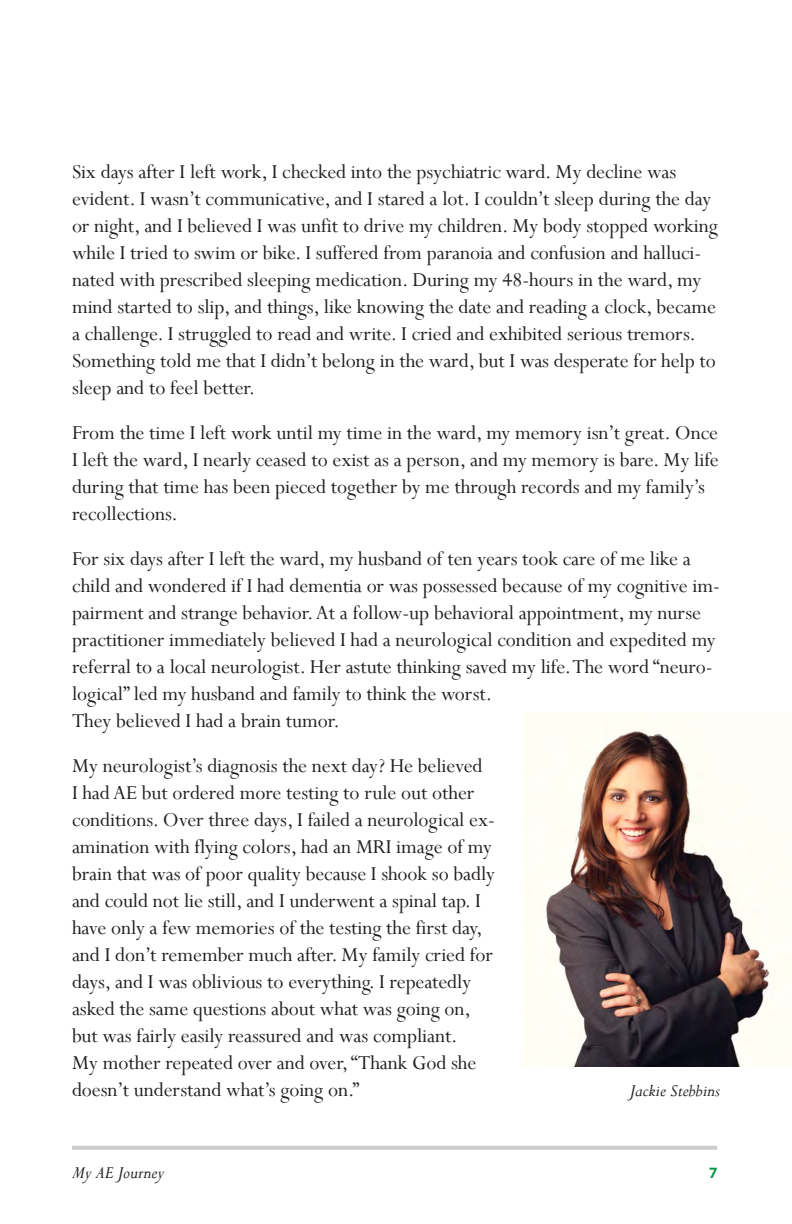
<style>
.page{position:relative;width:792px;height:1224px;background:#fff}
.page>*{position:absolute;margin:0;border:0;box-sizing:border-box;transform-origin:0 0}
.t1{font:22px/27px "Perpetua";letter-spacing:-.005em;color:#231f20}
.Right_align_caption{font:italic 19px "Perpetua";color:#231f20}
.Right_align_caption-2{font:900 14px "Lato";color:#029548}
</style>
<div class="page">
<hr style="left:72px;top:1146px;width:645px;height:4px;background:#cdcccc">
<img style="left:526px;top:715px;width:266px;height:351px">
<p class="t1" style="left:72px;top:158px;width:647px">Six days after I left work, I checked into the psychiatric ward. My decline was evident. I wasn’t communicative, and I stared a lot. I couldn’t sleep during the day or night, and I believed I was unfit to drive my children. My body stopped working while I tried to swim or bike. I suffered from paranoia and confusion and halluci&shy;nated with prescribed sleeping medication. During my 48-hours in the ward, my mind started to slip, and things, like knowing the date and reading a clock, became a challenge. I struggled to read and write. I cried and exhibited serious tremors.<br>Something told me that I didn’t belong in the ward, but I was desperate for help to sleep and to feel better.</p>
<p class="t1" style="left:72px;top:419px;width:648px">From the time I left work until my time in the ward, my memory isn’t great. Once I left the ward, I nearly ceased to exist as a person, and my memory is bare. My life during that time has been pieced together by me through records and my family’s recollections.</p>
<p class="t1" style="left:72px;top:545px;width:650px">For six days after I left the ward, my husband of ten years took care of me like a child and wondered if I had dementia or was possessed because of my cognitive im&shy;pairment and strange behavior. At a follow-up behavioral appointment, my nurse practitioner immediately believed I had a neurological condition and expedited my referral to a local neurologist. Her astute thinking saved my life. The word “neuro&shy;logical” led my husband and family to think the worst.<br>They believed I had a brain tumor.</p>
<p class="t1" style="left:72px;top:752px;width:424px">My neurologist’s diagnosis the next day? He believed<br>I had AE but ordered more testing to rule out other conditions. Over three days, I failed a neurological ex&shy;amination with flying colors, had an MRI image of my brain that was of poor quality because I shook so badly and could not lie still, and I underwent a spinal tap. I have only a few memories of the testing the first day, and I don’t remember much after. My family cried for days, and I was oblivious to everything. I repeatedly asked the same questions about what was going on, but was fairly easily reassured and was compliant.<br>My mother repeated over and over, “Thank God she doesn’t understand what’s going on.”</p>
<p class="Right_align_caption" style="left:630px;top:1079px;width:92px">Jackie Stebbins</p>
<p class="Right_align_caption" style="left:72px;top:1161px;width:94px">My AE Journey</p>
<p class="Right_align_caption-2" style="left:709px;top:1162px;width:10px">7</p>
</div>
